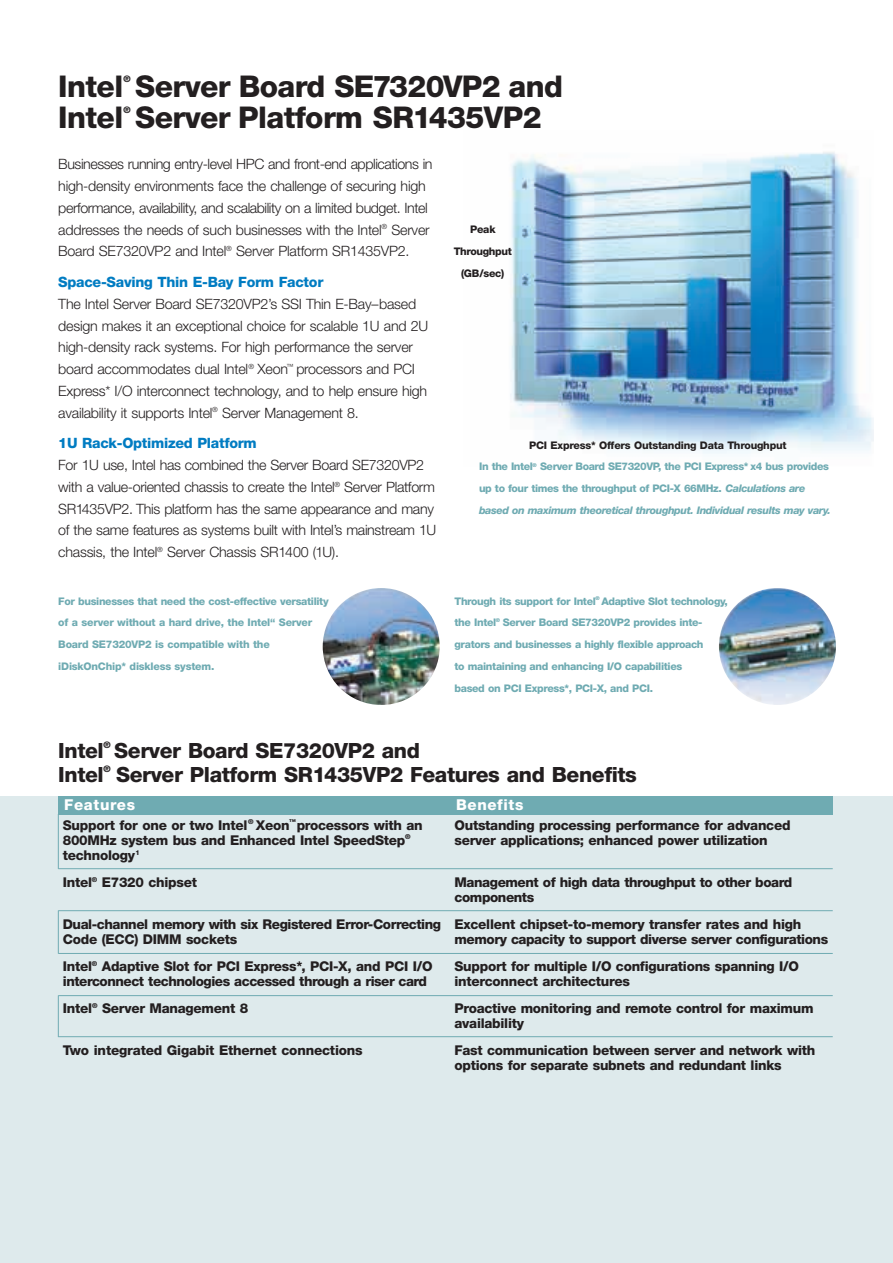
<style>
.page{position:relative;width:893px;height:1263px;background:#fff}
.page>*{position:absolute;margin:0;border:0;box-sizing:border-box;transform-origin:0 0}
.t1{font:800 30px "Helvetica Neue";letter-spacing:-.02em;color:#231f20}
.t2{font:800 21px "Helvetica Neue";letter-spacing:-.02em;color:#231f20}
.t3{font:800 15px "Helvetica Neue";letter-spacing:.045em;color:#fff}
.t4{font:300 14.25px/21.8px "Helvetica Neue";letter-spacing:-.015em;color:#231f20}
.t5{font:800 14.25px "Helvetica Neue";letter-spacing:-.02em;color:#007cc2}
.t6{font:800 13.5px/15px "Helvetica Neue";letter-spacing:-.02em;color:#231f20}
.t7{font:800 10.5px/21.8px "Helvetica Neue";letter-spacing:-.03em;color:#6fabb2}
.t8{font:800 10.5px/21.8px "Helvetica Neue";letter-spacing:-.03em;color:#231f20;text-align:center}
.t9{font:800 9px "Helvetica Neue";color:#231f20}
.s1{color:#231f20}
.s2{font-style:italic}
</style>
<div class="page">
<img style="left:510px;top:152px;width:363px;height:302px">
<div style="left:1px;top:796px;width:891px;height:466px;background:#deeaec"></div>
<hr style="left:58px;top:814px;width:1px;height:55px;background:#6fabb2">
<hr style="left:58px;top:868px;width:774px;height:1px;background:#6fabb2">
<hr style="left:58px;top:814px;width:774px;height:1px;background:#6fabb2">
<hr style="left:58px;top:911px;width:1px;height:43px;background:#6fabb2">
<hr style="left:58px;top:910px;width:774px;height:1px;background:#6fabb2">
<hr style="left:58px;top:953px;width:774px;height:1px;background:#6fabb2">
<hr style="left:58px;top:995px;width:1px;height:42px;background:#6fabb2">
<hr style="left:58px;top:995px;width:774px;height:1px;background:#6fabb2">
<hr style="left:58px;top:1036px;width:774px;height:1px;background:#6fabb2">
<div style="left:58px;top:796px;width:774px;height:18px;background:#6fabb2"></div>
<img style="left:323px;top:588px;width:116px;height:117px;border-radius:50%">
<img style="left:719px;top:588px;width:116px;height:117px;border-radius:50%">
<h1 class="t1" style="left:58px;top:75px;width:506px">Intel Server Board SE7320VP2 and</h1>
<p class="t9" style="left:123px;top:75px;width:9px">®</p>
<h1 class="t1" style="left:58px;top:107px;width:485px">Intel Server Platform SR1435VP2</h1>
<p class="t9" style="left:123px;top:107px;width:9px">®</p>
<p class="t4" style="left:58px;top:155px;width:376px">Businesses running entry-level HPC and front-end applications in high-density environments face the challenge of securing high performance, availability, and scalability on a limited budget. Intel addresses the needs of such businesses with the Intel<sup>®</sup> Server Board SE7320VP2 and Intel<sup>®</sup> Server Platform SR1435VP2.</p>
<p class="t5" style="left:58px;top:277px;width:266px">Space-Saving Thin E-Bay Form Factor</p>
<p class="t4" style="left:58px;top:294px;width:371px">The Intel Server Board SE7320VP2’s SSI Thin E-Bay–based design makes it an exceptional choice for scalable 1U and 2U high-density rack systems. For high performance the server board accommodates dual Intel<sup>®</sup> Xeon<sup>™</sup> processors and PCI Express* I/O interconnect technology, and to help ensure high availability it supports Intel<sup>®</sup> Server Management 8.</p>
<p class="t5" style="left:58px;top:438px;width:200px">1U Rack-Optimized Platform</p>
<p class="t4" style="left:58px;top:455px;width:379px">For 1U use, Intel has combined the Server Board SE7320VP2 with a value-oriented chassis to create the Intel<sup>®</sup> Server Platform SR1435VP2. This platform has the same appearance and many of the same features as systems built with Intel’s mainstream 1U chassis, the Intel<sup>®</sup> Server Chassis SR1400 (1U).</p>
<p class="t8" style="left:454px;top:220px;width:60px">Peak<br>Throughput (GB/sec)</p>
<p class="t7" style="left:479px;top:435px;width:353px;text-indent:50px"><span class="s1">PCI Express* Offers Outstanding Data Throughput<br></span>In the Intel<sup>®</sup> Server Board SE7320VP, the PCI Express* x4 bus provides up to four times the throughput of PCI-X 66MHz. <span class="s2">Calculations are based on maximum theoretical throughput. Individual results may vary.</span></p>
<p class="t7" style="left:58px;top:591px;width:272px">For businesses that need the cost-effective versatility of a server without a hard drive, the Intel“ Server Board SE7320VP2 is compatible with the iDiskOnChip* diskless system.</p>
<p class="t7" style="left:454px;top:591px;width:275px">Through its support for Intel<sup>®</sup> Adaptive Slot technology, the Intel<sup>®</sup> Server Board SE7320VP2 provides inte&shy;grators and businesses a highly flexible approach<br>to maintaining and enhancing I/O capabilities<br>based on PCI Express*, PCI-X, and PCI.</p>
<h2 class="t2" style="left:58px;top:742px;width:47px">Intel</h2>
<p class="t9" style="left:103px;top:741px;width:9px">®</p>
<h2 class="t2" style="left:114px;top:742px;width:307px">Server Board SE7320VP2 and</h2>
<h2 class="t2" style="left:58px;top:766px;width:47px">Intel</h2>
<p class="t9" style="left:103px;top:765px;width:9px">®</p>
<h2 class="t2" style="left:116px;top:766px;width:522px">Server Platform SR1435VP2 Features and Benefits</h2>
<p class="t3" style="left:64px;top:799px;width:72px">Features</p>
<p class="t3" style="left:456px;top:799px;width:69px">Benefits</p>
<p class="t6" style="left:63px;top:819px;width:361px">Support for one or two Intel<sup>®</sup> Xeon<sup>™</sup>processors with an<br>800MHz system bus and Enhanced Intel SpeedStep<sup>® </sup>technology<sup>1</sup></p>
<p class="t6" style="left:63px;top:876px;width:136px">Intel<sup>®</sup> E7320 chipset</p>
<p class="t6" style="left:63px;top:918px;width:380px">Dual-channel memory with six Registered Error-Correcting<br>Code (ECC) DIMM sockets</p>
<p class="t6" style="left:63px;top:960px;width:371px">Intel<sup>®</sup> Adaptive Slot for PCI Express*, PCI-X, and PCI I/O interconnect technologies accessed through a riser card</p>
<p class="t6" style="left:63px;top:1002px;width:187px">Intel<sup>®</sup> Server Management 8</p>
<p class="t6" style="left:63px;top:1044px;width:301px">Two integrated Gigabit Ethernet connections</p>
<p class="t6" style="left:454px;top:819px;width:337px">Outstanding processing performance for advanced server applications; enhanced power utilization</p>
<p class="t6" style="left:454px;top:876px;width:339px">Management of high data throughput to other board components</p>
<p class="t6" style="left:454px;top:918px;width:375px">Excellent chipset-to-memory transfer rates and high memory capacity to support diverse server configurations</p>
<p class="t6" style="left:454px;top:960px;width:346px">Support for multiple I/O configurations spanning I/O interconnect architectures</p>
<p class="t6" style="left:454px;top:1002px;width:360px">Proactive monitoring and remote control for maximum availability</p>
<p class="t6" style="left:454px;top:1044px;width:362px">Fast communication between server and network with options for separate subnets and redundant links</p>
</div>
